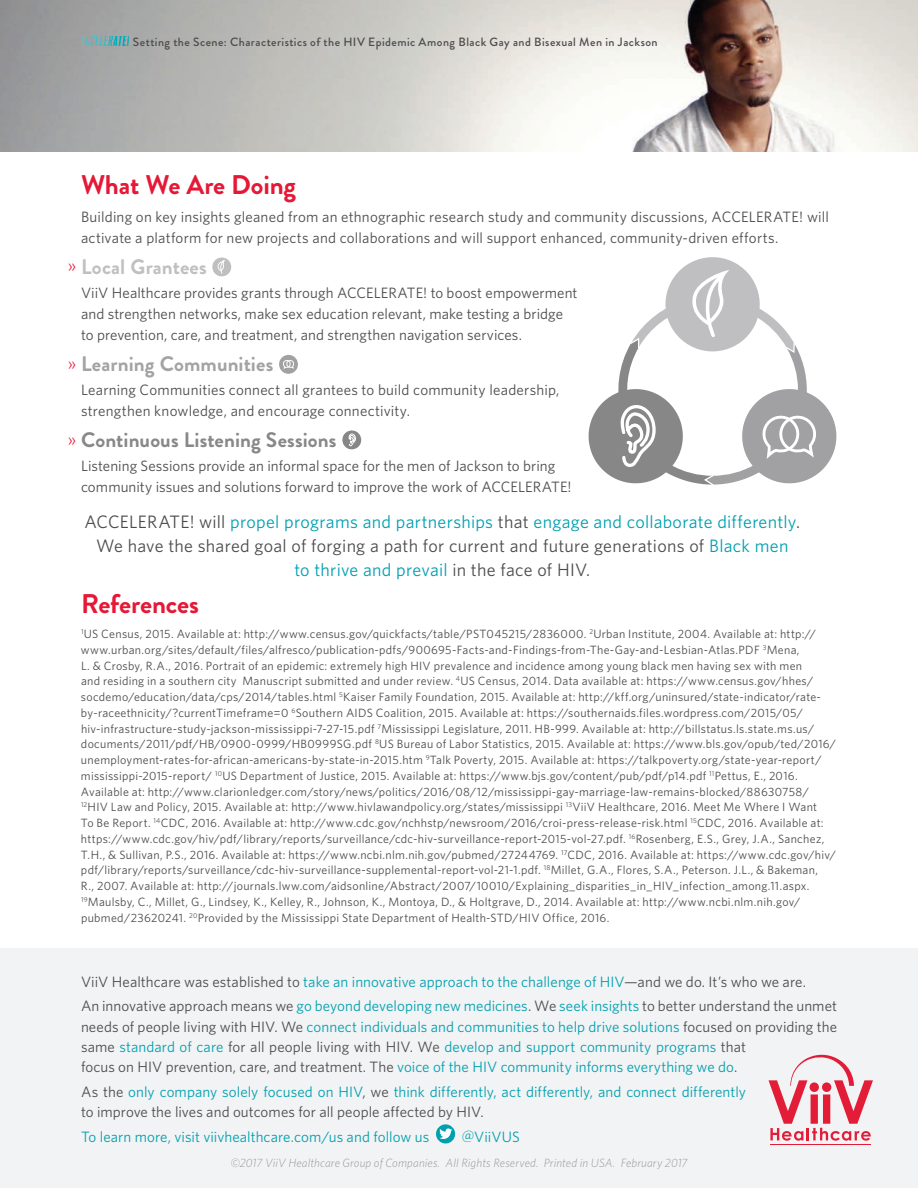
<style>
.page{position:relative;width:918px;height:1188px;background:#fff}
.page>*{position:absolute;margin:0;border:0;box-sizing:border-box;transform-origin:0 0}
.t1{font:700 27px "Brandon Grotesque";letter-spacing:-.005em;color:#e51836}
.t2{font:700 21px "Brandon Grotesque";letter-spacing:.005em;color:#848485}
.t3{font:700 21px "Brandon Grotesque";letter-spacing:.005em;color:#9e9fa2}
.t4{font:700 21px "Brandon Grotesque";letter-spacing:.005em;color:#c0c0c1}
.t5{font:18px/24px "Whitney HTF";letter-spacing:.015em;color:#4d4b4d;text-align:center}
.t6{font:15px/21px "Whitney HTF";letter-spacing:.005em;color:#4d4b4d}
.t7{font:15px/20.2px "Whitney HTF";letter-spacing:.005em;color:#00a0b0}
.t8{font:15px "Whitney HTF";letter-spacing:.01em;color:#4d4c4d}
.t9{font:12px/15.8px "Whitney HTF";letter-spacing:.025em;color:#4d4b4d}
.t10{font:500 12px "Brandon Grotesque";letter-spacing:.035em;color:#4d4b4d}
.t11{font:italic 300 12px "Whitney HTF";letter-spacing:.005em;color:#99999a}
.s1{font-weight:300;color:#e51836}
.s2{color:#00a0b0}
.s3{color:#4d4b4d}
</style>
<div class="page">
<img style="left:0;top:0;width:918px;height:152px">
<div style="left:0;top:948px;width:918px;height:240px;background:#f2f3f4"></div>
<div style="left:436px;top:1124px;width:19px;height:19px;background:#00a0b0;border-radius:50%"></div>
<svg style="left:439px;top:1128px;width:13px;height:11px"></svg>
<hr style="left:770px;top:1144px;width:101px;height:1px;background:#e31c38">
<svg style="left:769px;top:1055px;width:104px;height:86px"></svg>
<img style="left:81px;top:36px;width:48px;height:10px">
<svg style="left:588px;top:257px;width:249px;height:228px"></svg>
<svg style="left:212px;top:258px;width:19px;height:18px"></svg>
<svg style="left:279px;top:355px;width:19px;height:19px"></svg>
<svg style="left:342px;top:430px;width:19px;height:19px"></svg>
<p class="t10" style="left:133px;top:33px;width:526px">Setting the Scene: Characteristics of the HIV Epidemic Among Black Gay and Bisexual Men in Jackson</p>
<h1 class="t1" style="left:81px;top:166px;width:217px">What We Are Doing</h1>
<p class="t6" style="left:81px;top:206px;width:749px">Building on key insights gleaned from an ethnographic research study and community discussions, ACCELERATE! will activate a platform for new projects and collaborations and will support enhanced, community-driven efforts.</p>
<h2 class="t4" style="left:68px;top:252px;width:140px"><span class="s1">»</span> Local Grantees</h2>
<p class="t6" style="left:81px;top:281px;width:498px">ViiV Healthcare provides grants through ACCELERATE! to boost empowerment and strengthen networks, make sex education relevant, make testing a bridge</p>
<h2 class="t3" style="left:68px;top:349px;width:207px"><span class="s1">»</span> Learning Communities</h2>
<p class="t8" style="left:81px;top:325px;width:443px">to prevention, care, and treatment, and strengthen navigation services.</p>
<p class="t6" style="left:81px;top:378px;width:480px">Learning Communities connect all grantees to build community leadership,</p>
<p class="t8" style="left:81px;top:401px;width:331px">strengthen knowledge, and encourage connectivity.</p>
<h2 class="t2" style="left:68px;top:425px;width:270px"><span class="s1">»</span> Continuous Listening Sessions</h2>
<p class="t6" style="left:81px;top:454px;width:492px">Listening Sessions provide an informal space for the men of Jackson to bring community issues and solutions forward to improve the work of ACCELERATE!</p>
<h3 class="t5" style="left:84px;top:510px;width:717px">ACCELERATE! will <span class="s2">propel programs and partnerships</span> that <span class="s2">engage and collaborate differently</span>.<br>We have the shared goal of forging a path for current and future generations of <span class="s2">Black men<br>to thrive and prevail</span> in the face of HIV.</h3>
<h1 class="t1" style="left:81px;top:585px;width:119px">References</h1>
<p class="t9" style="left:81px;top:626px;width:757px"><sup>1</sup>US Census, 2015. Available at: http://www.census.gov/quickfacts/table/PST045215/2836000. <sup>2</sup>Urban Institute, 2004. Available at: http:// www.urban.org/sites/default/files/alfresco/publication-pdfs/900695-Facts-and-Findings-from-The-Gay-and-Lesbian-Atlas.PDF <sup>3</sup>Mena,<br>L. &amp; Crosby, R.A., 2016. Portrait of an epidemic: extremely high HIV prevalence and incidence among young black men having sex with men<br>and residing in a southern city Manuscript submitted and under review. <sup>4</sup>US Census, 2014. Data available at: https://www.census.gov/hhes/ socdemo/education/data/cps/2014/tables.html <sup>5</sup>Kaiser Family Foundation, 2015. Available at: http://kff.org/uninsured/state-indicator/rate&shy;by-raceethnicity/?currentTimeframe=0 <sup>6</sup>Southern AIDS Coalition, 2015. Available at: https://southernaids.files.wordpress.com/2015/05/ hiv-infrastructure-study-jackson-mississippi-7-27-15.pdf <sup>7</sup>Mississippi Legislature, 2011. HB-999. Available at: http://billstatus.ls.state.ms.us/ documents/2011/pdf/HB/0900-0999/HB0999SG.pdf <sup>8</sup>US Bureau of Labor Statistics, 2015. Available at: https://www.bls.gov/opub/ted/2016/ unemployment-rates-for-african-americans-by-state-in-2015.htm <sup>9</sup>Talk Poverty, 2015. Available at: https://talkpoverty.org/state-year-report/ mississippi-2015-report/ <sup>10</sup>US Department of Justice, 2015. Available at: https://www.bjs.gov/content/pub/pdf/p14.pdf <sup>11</sup>Pettus, E., 2016.<br>Available at: http://www.clarionledger.com/story/news/politics/2016/08/12/mississippi-gay-marriage-law-remains-blocked/88630758/ <sup>12</sup>HIV Law and Policy, 2015. Available at: http://www.hivlawandpolicy.org/states/mississippi <sup>13</sup>ViiV Healthcare, 2016. Meet Me Where I Want<br>To Be Report. <sup>14</sup>CDC, 2016. Available at: http://www.cdc.gov/nchhstp/newsroom/2016/croi-press-release-risk.html <sup>15</sup>CDC, 2016. Available at: https://www.cdc.gov/hiv/pdf/library/reports/surveillance/cdc-hiv-surveillance-report-2015-vol-27.pdf. <sup>16</sup>Rosenberg, E.S., Grey, J.A., Sanchez, T.H., &amp; Sullivan, P.S., 2016. Available at: https://www.ncbi.nlm.nih.gov/pubmed/27244769. <sup>17</sup>CDC, 2016. Available at: https://www.cdc.gov/hiv/ pdf/library/reports/surveillance/cdc-hiv-surveillance-supplemental-report-vol-21-1.pdf. <sup>18</sup>Millet, G.A., Flores, S.A., Peterson. J.L., &amp; Bakeman,<br>R., 2007. Available at: http://journals.lww.com/aidsonline/Abstract/2007/10010/Explaining_disparities_in_HIV_infection_among.11.aspx.<br><sup>19</sup>Maulsby, C., Millet, G., Lindsey, K., Kelley, R., Johnson, K., Montoya, D., &amp; Holtgrave, D., 2014. Available at: http://www.ncbi.nlm.nih.gov/ pubmed/23620241. <sup>20</sup>Provided by the Mississippi State Department of Health-STD/HIV Office, 2016.</p>
<p class="t6" style="left:81px;top:969px;width:758px;line-height:24.8px">ViiV Healthcare was established to <span class="s2">take an innovative approach to the challenge of HIV</span>—and we do. It’s who we are.<br>An innovative approach means we <span class="s2">go beyond developing new medicines</span>. We <span class="s2">seek insights</span> to better understand the unmet</p>
<p class="t7" style="left:81px;top:1016px;width:758px"><span class="s3">needs of people living with HIV. We</span> connect individuals and communities to help drive solutions <span class="s3">focused on providing the same</span> standard of care <span class="s3">for all people living with HIV. We</span> develop and support community programs <span class="s3">that<br>focus on HIV prevention, care, and treatment. The</span> voice of the HIV community informs everything we do<span class="s3">.</span></p>
<p class="t7" style="left:81px;top:1081px;width:667px"><span class="s3">As the</span> only company solely focused on HIV<span class="s3">, we</span> think differently, act differently, and connect differently <span class="s3">to improve the lives and outcomes for all people affected by HIV.</span></p>
<p class="t7" style="left:81px;top:1126px;width:350px">To learn more, visit viivhealthcare.com/us and follow us</p>
<p class="t7" style="left:462px;top:1126px;width:59px">@ViiVUS</p>
<p class="t11" style="left:230px;top:1156px;width:459px">©2017 ViiV Healthcare Group of Companies. All Rights Reserved. Printed in USA. February 2017</p>
</div>
